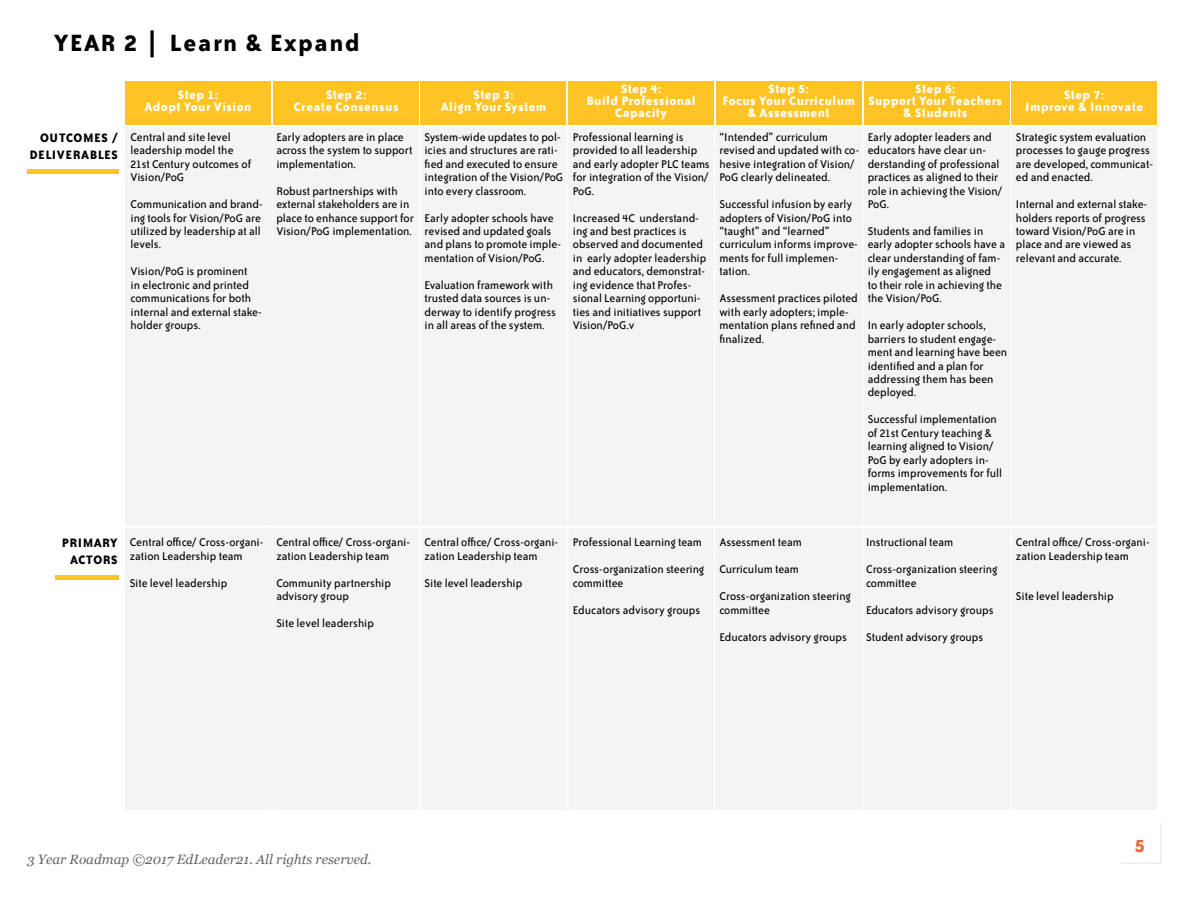
<style>
.page{position:relative;width:1188px;height:918px;background:#fff}
.page>*{position:absolute;margin:0;border:0;box-sizing:border-box;transform-origin:0 0}
.t1{font:700 27px "Bailey Sans ITC Std";letter-spacing:.06em;color:#000}
.t2{font:700 21px "Bailey Sans ITC Std";color:#f26531}
.t3{font:700 14.1px/11.7px "Bailey Sans ITC Std";letter-spacing:.03em;color:#fff;text-align:center}
.t4{font:700 14.1px/16.8px "Bailey Sans ITC Std";letter-spacing:.04em;color:#000;text-align:right}
.t5{font:italic 13.5px "Georgia";color:#636466}
.t6{font:12.9px/13.5px "Bailey Sans ITC Std";color:#000}
</style>
<div class="page">
<hr style="left:1161px;top:823px;width:1px;height:40px;background:#e6e7e8">
<hr style="left:1120px;top:863px;width:41px;height:1px;background:#e6e7e8">
<div style="left:126px;top:127px;width:1031px;height:683px;background:#f4f4f5"></div>
<div style="left:126px;top:81px;width:145px;height:44px;background:#ffc423"></div>
<div style="left:273px;top:81px;width:145px;height:44px;background:#ffc423"></div>
<div style="left:421px;top:81px;width:145px;height:44px;background:#ffc423"></div>
<div style="left:569px;top:81px;width:145px;height:44px;background:#ffc423"></div>
<div style="left:716px;top:81px;width:145px;height:44px;background:#ffc423"></div>
<div style="left:864px;top:81px;width:145px;height:44px;background:#ffc423"></div>
<div style="left:1012px;top:81px;width:145px;height:44px;background:#ffc423"></div>
<hr style="left:271px;top:124px;width:2px;height:695px;background:#fff">
<hr style="left:126px;top:526px;width:1031px;height:2px;background:#fff">
<hr style="left:419px;top:123px;width:1px;height:695px;background:#fff">
<hr style="left:567px;top:124px;width:1px;height:694px;background:#fff">
<hr style="left:714px;top:124px;width:1px;height:695px;background:#fff">
<hr style="left:862px;top:124px;width:2px;height:695px;background:#fff">
<hr style="left:1011px;top:124px;width:1px;height:695px;background:#fff">
<div style="left:27px;top:169px;width:92px;height:5px;background:#ffc423"></div>
<hr style="left:55px;top:575px;width:63px;height:4px;background:#ffc423">
<h1 class="t1" style="left:54px;top:29px;width:307px">YEAR 2 | Learn &amp; Expand</h1>
<p class="t4" style="left:30px;top:129px;width:90px">OUTCOMES /<br>DELIVERABLES</p>
<p class="t3" style="left:145px;top:89px;width:108px">Step 1:<br>Adopt Your Vision</p>
<p class="t3" style="left:294px;top:89px;width:106px">Step 2:<br>Create Consensus</p>
<p class="t3" style="left:441px;top:89px;width:107px">Step 3:<br>Align Your System</p>
<p class="t3" style="left:586px;top:83px;width:111px">Step 4:<br>Build Professional<br>Capacity</p>
<p class="t3" style="left:722px;top:83px;width:134px">Step 5:<br>Focus Your Curriculum &amp; Assessment</p>
<p class="t3" style="left:868px;top:83px;width:135px">Step 6:<br>Support Your Teachers &amp; Students</p>
<p class="t3" style="left:1025px;top:89px;width:120px">Step 7:<br>Improve &amp; Innovate</p>
<p class="t6" style="left:131px;top:130px;width:122px">Central and site level leadership model the<br>21st Century outcomes of<br>Vision/PoG</p>
<p class="t6" style="left:131px;top:198px;width:134px">Communication and brand&shy;ing tools for Vision/PoG are utilized by leadership at all levels.</p>
<p class="t6" style="left:131px;top:265px;width:133px">Vision/PoG is prominent<br>in electronic and printed communications for both internal and external stake&shy;holder groups.</p>
<p class="t6" style="left:276px;top:130px;width:137px">Early adopters are in place across the system to support implementation.</p>
<p class="t6" style="left:276px;top:184px;width:139px">Robust partnerships with external stakeholders are in place to enhance support for<br>Vision/PoG implementation.</p>
<p class="t6" style="left:425px;top:130px;width:140px">System-wide updates to pol&shy;icies and structures are rati&shy;fied and executed to ensure integration of the Vision/PoG into every classroom.</p>
<p class="t6" style="left:425px;top:211px;width:138px">Early adopter schools have revised and updated goals and plans to promote imple&shy;mentation of Vision/PoG.</p>
<p class="t6" style="left:425px;top:278px;width:133px">Evaluation framework with trusted data sources is un&shy;derway to identify progress in all areas of the system.</p>
<p class="t6" style="left:573px;top:130px;width:139px">Professional learning is provided to all leadership and early adopter PLC teams for integration of the Vision/<br>PoG.</p>
<p class="t6" style="left:573px;top:211px;width:135px">Increased 4C understand&shy;ing and best practices is observed and documented in early adopter leadership and educators, demonstrat&shy;ing evidence that Profes&shy;sional Learning opportuni&shy;ties and initiatives support<br>Vision/PoG.v</p>
<p class="t6" style="left:719px;top:130px;width:141px">“Intended” curriculum revised and updated with co&shy;hesive integration of Vision/<br>PoG clearly delineated.</p>
<p class="t6" style="left:719px;top:198px;width:140px">Successful infusion by early adopters of Vision/PoG into “taught” and “learned” curriculum informs improve&shy;ments for full implemen&shy;tation.</p>
<p class="t6" style="left:719px;top:292px;width:140px">Assessment practices piloted with early adopters; imple&shy;mentation plans refined and finalized.</p>
<p class="t6" style="left:868px;top:130px;width:136px">Early adopter leaders and educators have clear un&shy;derstanding of professional practices as aligned to their role in achieving the Vision/<br>PoG.</p>
<p class="t6" style="left:868px;top:225px;width:139px">Students and families in early adopter schools have a clear understanding of fam&shy;ily engagement as aligned<br>to their role in achieving the the Vision/PoG.</p>
<p class="t6" style="left:868px;top:319px;width:141px">In early adopter schools, barriers to student engage&shy;ment and learning have been identified and a plan for addressing them has been deployed.</p>
<p class="t6" style="left:868px;top:413px;width:136px">Successful implementation of 21st Century teaching &amp; learning aligned to Vision/<br>PoG by early adopters in&shy;forms improvements for full implementation.</p>
<p class="t6" style="left:1016px;top:130px;width:138px">Strategic system evaluation processes to gauge progress are developed, communicat&shy;ed and enacted.</p>
<p class="t6" style="left:1016px;top:198px;width:133px">Internal and external stake&shy;holders reports of progress toward Vision/PoG are in place and are viewed as relevant and accurate.</p>
<p class="t4" style="left:62px;top:535px;width:57px;text-align:center">PRIMARY<br>ACTORS</p>
<p class="t6" style="left:130px;top:536px;width:135px">Central office/ Cross-organi&shy;zation Leadership team</p>
<p class="t6" style="left:130px;top:576px;width:99px">Site level leadership</p>
<p class="t6" style="left:276px;top:536px;width:135px">Central office/ Cross-organi&shy;zation Leadership team</p>
<p class="t6" style="left:276px;top:576px;width:116px">Community partnership advisory group</p>
<p class="t6" style="left:276px;top:617px;width:99px">Site level leadership</p>
<p class="t6" style="left:425px;top:536px;width:135px">Central office/ Cross-organi&shy;zation Leadership team</p>
<p class="t6" style="left:425px;top:576px;width:99px">Site level leadership</p>
<p class="t6" style="left:573px;top:529px;width:133px;line-height:26.8px">Professional Learning team<br>Cross-organization steering</p>
<p class="t6" style="left:573px;top:570px;width:129px;line-height:26.8px">committee<br>Educators advisory groups</p>
<p class="t6" style="left:719px;top:529px;width:133px;line-height:26.8px">Assessment team<br>Curriculum team<br>Cross-organization steering</p>
<p class="t6" style="left:719px;top:597px;width:129px;line-height:26.8px">committee<br>Educators advisory groups</p>
<p class="t6" style="left:866px;top:529px;width:133px;line-height:26.8px">Instructional team<br>Cross-organization steering</p>
<p class="t6" style="left:866px;top:570px;width:129px;line-height:26.8px">committee<br>Educators advisory groups<br>Student advisory groups</p>
<p class="t6" style="left:1016px;top:536px;width:135px">Central office/ Cross-organi&shy;zation Leadership team</p>
<p class="t6" style="left:1016px;top:590px;width:99px">Site level leadership</p>
<p class="t5" style="left:27px;top:851px;width:346px">3 Year Roadmap ©2017 EdLeader21. All rights reserved.</p>
<h2 class="t2" style="left:1135px;top:834px;width:12px">5</h2>
</div>
